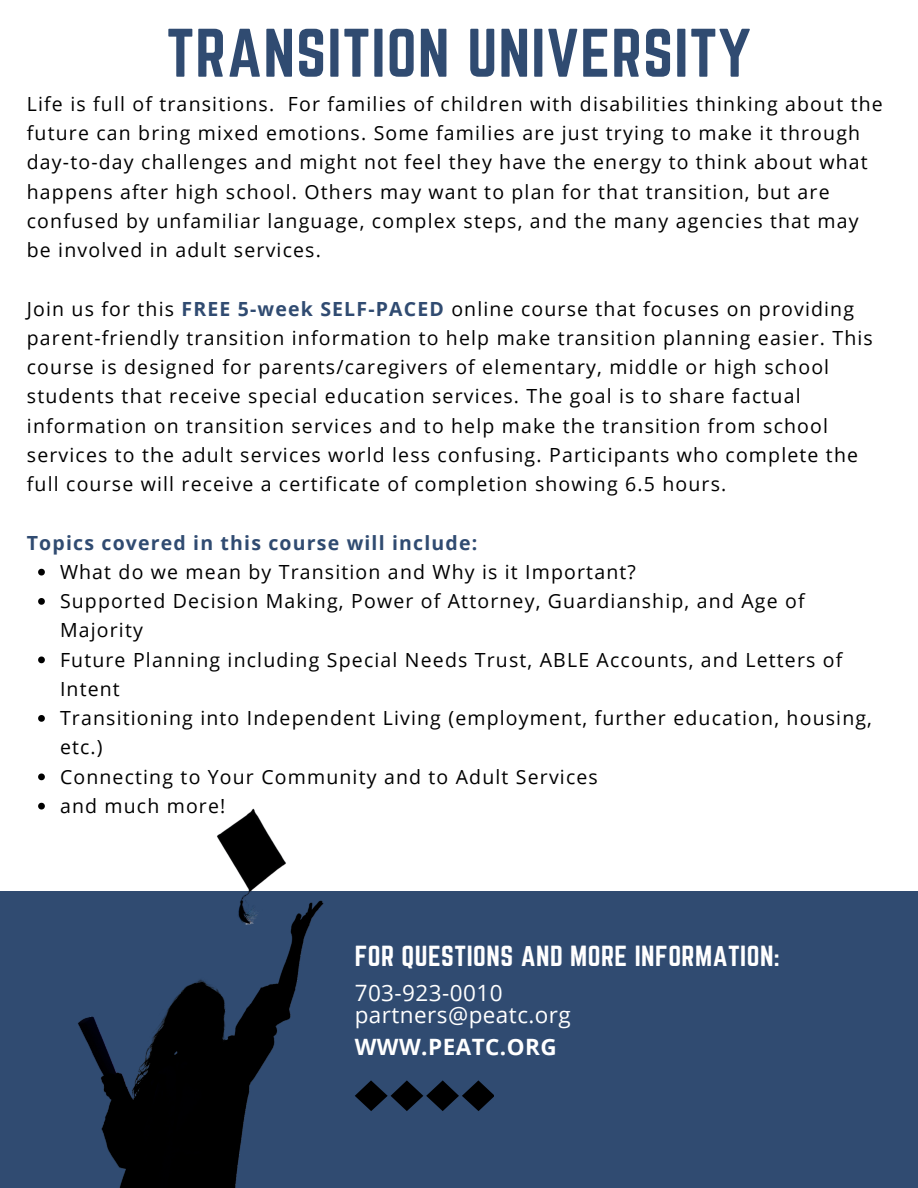
<style>
.page{position:relative;width:918px;height:1188px;background:#fff}
.page>*{position:absolute;margin:0;border:0;box-sizing:border-box;transform-origin:0 0}
.t1{font:60px "Norwester";letter-spacing:.02em;color:#304b71}
.t2{font:25.5px "Norwester";letter-spacing:.02em;color:#fff}
.t3{font:22.5px/22.5px "Open Sans";letter-spacing:.02em;color:#fff}
.t4{font:700 22.5px "Open Sans";letter-spacing:.02em;color:#fff}
.t5{font:19.5px/29.2px "Open Sans";letter-spacing:.06em;color:#000}
.t6{font:700 19.5px "Open Sans";letter-spacing:.06em;color:#304b71}
.s1{font-weight:700;color:#304b71}
</style>
<div class="page">
<div style="left:0;top:891px;width:918px;height:297px;background:#304b71"></div>
<img style="left:40px;top:773px;width:284px;height:415px">
<svg style="left:38px;top:569px;width:7px;height:7px"></svg>
<svg style="left:38px;top:598px;width:7px;height:7px"></svg>
<svg style="left:38px;top:657px;width:7px;height:6px"></svg>
<svg style="left:38px;top:715px;width:7px;height:7px"></svg>
<svg style="left:38px;top:774px;width:7px;height:6px"></svg>
<svg style="left:38px;top:803px;width:7px;height:7px"></svg>
<svg style="left:355px;top:1080px;width:139px;height:31px"></svg>
<h1 class="t1" style="left:167px;top:24px;width:586px">TRANSITION UNIVERSITY</h1>
<p class="t5" style="left:27px;top:89px;width:857px">Life is full of transitions. For families of children with disabilities thinking about the future can bring mixed emotions. Some families are just trying to make it through day-to-day challenges and might not feel they have the energy to think about what happens after high school. Others may want to plan for that transition, but are confused by unfamiliar language, complex steps, and the many agencies that may be involved in adult services.</p>
<p class="t5" style="left:27px;top:293px;width:848px">Join us for this <span class="s1">FREE 5-week SELF-PACED</span> online course that focuses on providing parent-friendly transition information to help make transition planning easier. This course is designed for parents/caregivers of elementary, middle or high school students that receive special education services. The goal is to share factual information on transition services and to help make the transition from school services to the adult services world less confusing. Participants who complete the full course will receive a certificate of completion showing 6.5 hours.</p>
<p class="t6" style="left:27px;top:529px;width:452px">Topics covered in this course will include:</p>
<p class="t5" style="left:60px;top:557px;width:577px">What do we mean by Transition and Why is it Important?</p>
<p class="t5" style="left:60px;top:586px;width:746px">Supported Decision Making, Power of Attorney, Guardianship, and Age of<br>Majority</p>
<p class="t5" style="left:60px;top:644px;width:784px">Future Planning including Special Needs Trust, ABLE Accounts, and Letters of<br>Intent</p>
<p class="t5" style="left:60px;top:703px;width:814px">Transitioning into Independent Living (employment, further education, housing, etc.)</p>
<p class="t5" style="left:60px;top:761px;width:539px">Connecting to Your Community and to Adult Services</p>
<p class="t5" style="left:60px;top:791px;width:167px">and much more!</p>
<h2 class="t2" style="left:355px;top:944px;width:427px">FOR QUESTIONS AND MORE INFORMATION:</h2>
<h3 class="t3" style="left:355px;top:981px;width:218px">703-923-0010 partners@peatc.org</h3>
<p class="t4" style="left:355px;top:1031px;width:204px">WWW.PEATC.ORG</p>
</div>
